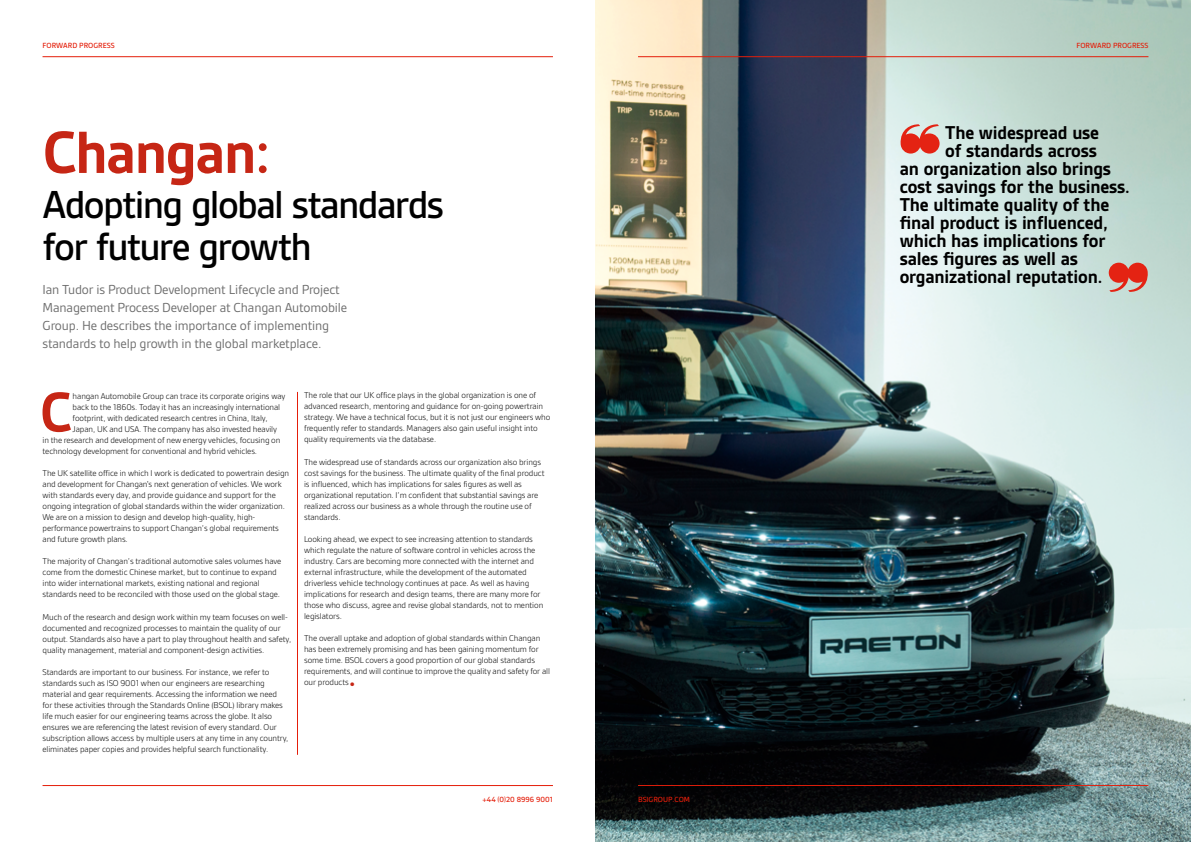
<style>
.page{position:relative;width:1191px;height:842px;background:#fff}
.page>*{position:absolute;margin:0;border:0;box-sizing:border-box;transform-origin:0 0}
.t1{font:700 64px "BSI Gesta";letter-spacing:-.025em;color:#c62615}
.t2{font:700 60.2px "BSI Gesta";color:#c62615}
.t3{font:300 48px "BSI Gesta";color:#c62615}
.t4{font:500 42px/42px "BSI Gesta";letter-spacing:-.04em;color:#000}
.t5{font:700 20px "BSI Gesta";letter-spacing:-.01em;color:#000}
.t6{font:14px/18px "BSI Gesta";letter-spacing:-.01em;color:#6e6e6e}
.t7{font:300 9px/11px "BSI Gesta";letter-spacing:-.01em;color:#000}
.t8{font:500 8px "BSI Gesta";color:#e41e0a}
</style>
<div class="page">
<img style="left:595px;top:0;width:596px;height:842px">
<hr style="left:297px;top:392px;width:1px;height:363px;background:#e41e0a">
<svg style="left:900px;top:124px;width:39px;height:30px"></svg>
<svg style="left:1108px;top:263px;width:40px;height:29px"></svg>
<hr style="left:638px;top:56px;width:510px;height:1px;background:#e41e0a">
<hr style="left:638px;top:785px;width:510px;height:1px;background:#e41e0a">
<hr style="left:43px;top:56px;width:510px;height:1px;background:#e41e0a">
<hr style="left:43px;top:785px;width:510px;height:1px;background:#e41e0a">
<p class="t8" style="left:43px;top:41px;width:74px">FORWARD PROGRESS</p>
<h1 class="t1" style="left:43px;top:117px;width:229px">Changan:</h1>
<h3 class="t4" style="left:43px;top:184px;width:403px">Adopting global standards for future growth</h3>
<h3 class="t6" style="left:43px;top:281px;width:306px">Ian Tudor is Product Development Lifecycle and Project Management Process Developer at Changan Automobile Group. He describes the importance of implementing standards to help growth in the global marketplace.</h3>
<h2 class="t2" style="left:40px;top:379px;width:34px">C</h2>
<p class="t7" style="left:73px;top:390px;width:214px">hangan Automobile Group can trace its corporate origins way</p>
<p class="t7" style="left:73px;top:401px;width:209px">back to the 1860s. Today it has an increasingly international</p>
<p class="t7" style="left:73px;top:412px;width:196px">footprint, with dedicated research centres in China, Italy,</p>
<p class="t7" style="left:73px;top:423px;width:206px">Japan, UK and USA. The company has also invested heavily</p>
<p class="t7" style="left:43px;top:434px;width:239px">in the research and development of new energy vehicles, focusing on</p>
<p class="t7" style="left:43px;top:445px;width:216px">technology development for conventional and hybrid vehicles.</p>
<p class="t7" style="left:43px;top:467px;width:248px">The UK satellite office in which I work is dedicated to powertrain design and development for Changan's next generation of vehicles. We work with standards every day, and provide guidance and support for the ongoing integration of global standards within the wider organization.<br>We are on a mission to design and develop high-quality, high&shy;performance powertrains to support Changan’s global requirements and future growth plans.</p>
<p class="t7" style="left:43px;top:556px;width:240px">The majority of Changan’s traditional automotive sales volumes have come from the domestic Chinese market, but to continue to expand into wider international markets, existing national and regional standards need to be reconciled with those used on the global stage.</p>
<p class="t7" style="left:43px;top:611px;width:250px">Much of the research and design work within my team focuses on well&shy;documented and recognized processes to maintain the quality of our output. Standards also have a part to play throughout health and safety, quality management, material and component-design activities.</p>
<p class="t7" style="left:43px;top:666px;width:247px">Standards are important to our business. For instance, we refer to standards such as ISO 9001 when our engineers are researching material and gear requirements. Accessing the information we need for these activities through the Standards Online (BSOL) library makes life much easier for our engineering teams across the globe. It also ensures we are referencing the latest revision of every standard. Our subscription allows access by multiple users at any time in any country, eliminates paper copies and provides helpful search functionality.</p>
<p class="t7" style="left:304px;top:390px;width:248px">The role that our UK office plays in the global organization is one of advanced research, mentoring and guidance for on-going powertrain strategy. We have a technical focus, but it is not just our engineers who frequently refer to standards. Managers also gain useful insight into quality requirements via the database.</p>
<p class="t7" style="left:304px;top:456px;width:242px">The widespread use of standards across our organization also brings cost savings for the business. The ultimate quality of the final product is influenced, which has implications for sales figures as well as organizational reputation. I’m confident that substantial savings are realized across our business as a whole through the routine use of standards.</p>
<p class="t7" style="left:304px;top:534px;width:241px">Looking ahead, we expect to see increasing attention to standards which regulate the nature of software control in vehicles across the industry. Cars are becoming more connected with the internet and external infrastructure, while the development of the automated driverless vehicle technology continues at pace. As well as having implications for research and design teams, there are many more for those who discuss, agree and revise global standards, not to mention legislators.</p>
<p class="t7" style="left:304px;top:633px;width:247px">The overall uptake and adoption of global standards within Changan has been extremely promising and has been gaining momentum for some time. BSOL covers a good proportion of our global standards requirements, and will continue to improve the quality and safety for all our products</p>
<h3 class="t3" style="left:346px;top:644px;width:13px">.</h3>
<p class="t8" style="left:482px;top:795px;width:72px">+44 (0)20 8996 9001</p>
<p class="t8" style="left:638px;top:795px;width:54px">BSIGROUP.COM</p>
<p class="t8" style="left:1076px;top:41px;width:74px">FORWARD PROGRESS</p>
<h3 class="t5" style="left:945px;top:121px;width:155px">The widespread use</h3>
<h3 class="t5" style="left:945px;top:139px;width:153px">of standards across</h3>
<h3 class="t5" style="left:899px;top:157px;width:213px">an organization also brings</h3>
<h3 class="t5" style="left:899px;top:175px;width:232px">cost savings for the business.</h3>
<h3 class="t5" style="left:899px;top:193px;width:211px">The ultimate quality of the</h3>
<h3 class="t5" style="left:899px;top:211px;width:209px">final product is influenced,</h3>
<h3 class="t5" style="left:899px;top:229px;width:207px">which has implications for</h3>
<h3 class="t5" style="left:899px;top:247px;width:180px">sales figures as well as</h3>
<h3 class="t5" style="left:899px;top:265px;width:204px">organizational reputation.</h3>
</div>
